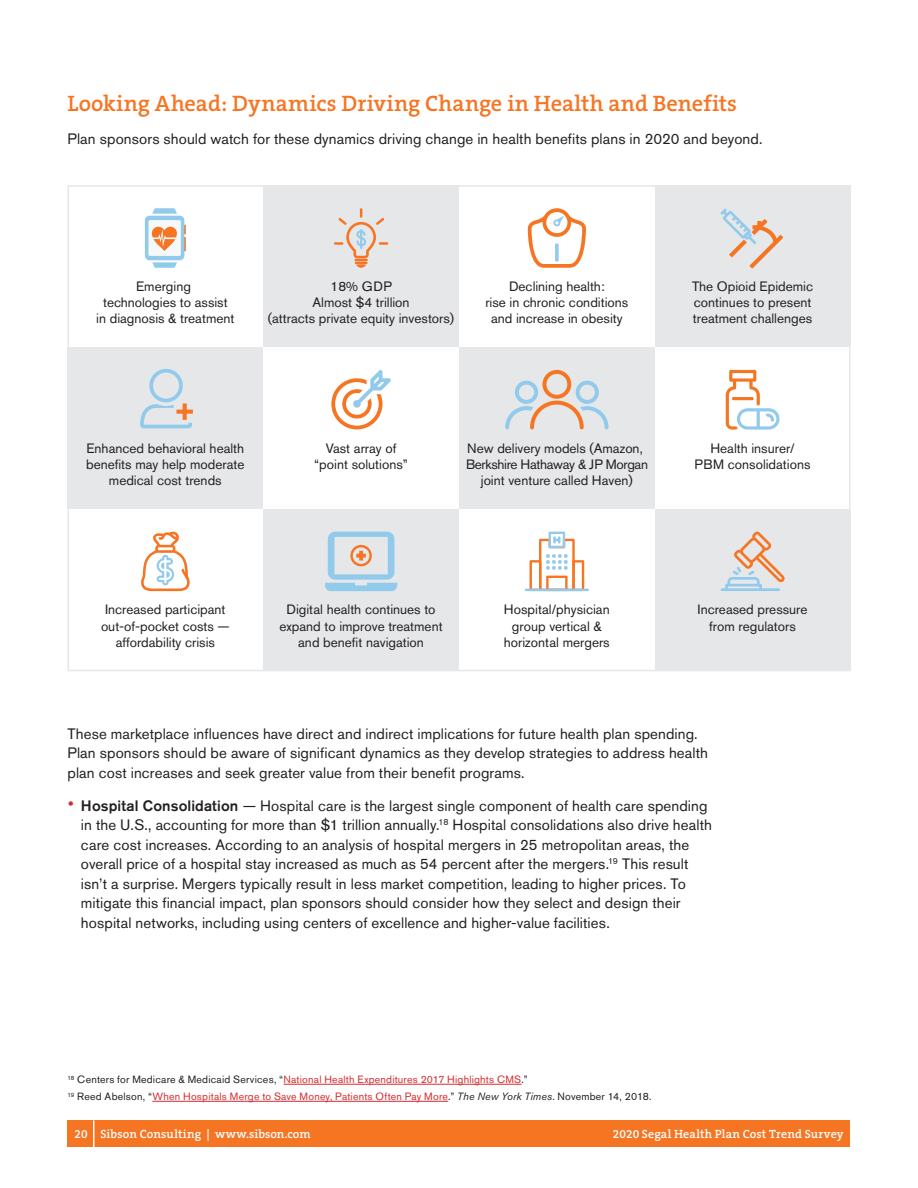
<style>
.page{position:relative;width:918px;height:1188px;background:#fff}
.page>*{position:absolute;margin:0;border:0;box-sizing:border-box;transform-origin:0 0}
.t1{font:600 22.5px "The Serif B W6";color:#f57523}
.t2{font:15px/19.5px "Akzidenz Grotesk BE";letter-spacing:.005em;color:#231f20}
.t3{font:13.5px/16.2px "Akzidenz Grotesk BE";color:#231f20;text-align:center}
.t4{font:600 12px "The Serif B W6";letter-spacing:.01em;color:#fff}
.t5{font:10.5px/17.1px "Akzidenz Grotesk BE";letter-spacing:.02em;color:#d52b2e}
.s1{font-weight:500}
.s2{color:#231f20}
.s3{font-style:italic;color:#231f20}
</style>
<div class="page">
<div style="left:68px;top:1120px;width:782px;height:28px;background:#f57523"></div>
<svg style="left:93px;top:1120px;width:1px;height:27px"></svg>
<svg style="left:68px;top:185px;width:782px;height:486px"></svg>
<div style="left:263px;top:185px;width:196px;height:162px;background:#e6e7e9"></div>
<div style="left:655px;top:185px;width:195px;height:162px;background:#e6e7e9"></div>
<div style="left:263px;top:509px;width:196px;height:162px;background:#e6e7e9"></div>
<div style="left:655px;top:509px;width:195px;height:162px;background:#e6e7e9"></div>
<div style="left:68px;top:347px;width:195px;height:162px;background:#e6e7e9"></div>
<div style="left:459px;top:347px;width:196px;height:162px;background:#e6e7e9"></div>
<svg style="left:721px;top:532px;width:64px;height:59px"></svg>
<svg style="left:530px;top:532px;width:54px;height:57px"></svg>
<hr style="left:525px;top:589px;width:64px;height:2px;background:#92caec">
<svg style="left:140px;top:369px;width:53px;height:59px"></svg>
<svg style="left:141px;top:532px;width:49px;height:59px"></svg>
<svg style="left:726px;top:370px;width:54px;height:60px"></svg>
<hr style="left:732px;top:397px;width:22px;height:3px;background:#f57523;border-radius:2px">
<svg style="left:325px;top:532px;width:72px;height:59px"></svg>
<svg style="left:331px;top:370px;width:60px;height:59px"></svg>
<svg style="left:505px;top:370px;width:104px;height:59px"></svg>
<svg style="left:528px;top:208px;width:58px;height:60px"></svg>
<svg style="left:555px;top:244px;width:4px;height:18px"></svg>
<svg style="left:334px;top:208px;width:54px;height:60px"></svg>
<svg style="left:145px;top:208px;width:41px;height:60px"></svg>
<svg style="left:720px;top:208px;width:64px;height:61px"></svg>
<hr style="left:284px;top:1084px;width:238px;height:1px;background:#d52b2e">
<hr style="left:152px;top:1101px;width:296px;height:1px;background:#d52b2e">
<h1 class="t1" style="left:68px;top:89px;width:671px">Looking Ahead: Dynamics Driving Change in Health and Benefits</h1>
<p class="t2" style="left:68px;top:129px;width:697px">Plan sponsors should watch for these dynamics driving change in health benefits plans in 2020 and beyond.</p>
<p class="t3" style="left:96px;top:278px;width:140px">Emerging<br>technologies to assist<br>in diagnosis &amp; treatment</p>
<p class="t3" style="left:268px;top:278px;width:188px">18% GDP<br>Almost $4 trillion<br>(attracts private equity investors)</p>
<p class="t3" style="left:485px;top:278px;width:144px">Declining health:<br>rise in chronic conditions and increase in obesity</p>
<p class="t3" style="left:692px;top:278px;width:122px;text-align:left">The Opioid Epidemic continues to present treatment challenges</p>
<p class="t3" style="left:86px;top:440px;width:160px">Enhanced behavioral health benefits may help moderate medical cost trends</p>
<p class="t3" style="left:314px;top:440px;width:95px">Vast array of “point solutions”</p>
<p class="t3" style="left:466px;top:440px;width:184px">New delivery models (Amazon,<br>Berkshire Hathaway &amp; JP Morgan joint venture called Haven)</p>
<p class="t3" style="left:695px;top:440px;width:117px">Health insurer/<br>PBM consolidations</p>
<p class="t3" style="left:101px;top:601px;width:130px">Increased participant out-of-pocket costs — affordability crisis</p>
<p class="t3" style="left:280px;top:601px;width:165px">Digital health continues to expand to improve treatment and benefit navigation</p>
<p class="t3" style="left:504px;top:601px;width:107px">Hospital/physician group vertical &amp; horizontal mergers</p>
<p class="t3" style="left:698px;top:601px;width:111px">Increased pressure from regulators</p>
<p class="t2" style="left:67px;top:723px;width:642px">These marketplace influences have direct and indirect implications for future health plan spending.<br>Plan sponsors should be aware of significant dynamics as they develop strategies to address health plan cost increases and seek greater value from their benefit programs.</p>
<p class="t2" style="left:81px;top:795px;width:632px"><span class="s1">Hospital Consolidation</span> — Hospital care is the largest single component of health care spending in the U.S., accounting for more than $1 trillion annually.<sup>18</sup> Hospital consolidations also drive health care cost increases. According to an analysis of hospital mergers in 25 metropolitan areas, the overall price of a hospital stay increased as much as 54 percent after the mergers.<sup>19</sup> This result isn’t a surprise. Mergers typically result in less market competition, leading to higher prices. To mitigate this financial impact, plan sponsors should consider how they select and design their hospital networks, including using centers of excellence and higher-value facilities.</p>
<p class="t5" style="left:67px;top:1071px;width:586px"><sup>18</sup> <span class="s2">Centers for Medicare &amp; Medicaid Services, “</span>National Health Expenditures 2017 Highlights CMS<span class="s2">.”<br></span><sup>19</sup> <span class="s2">Reed Abelson, “</span>When Hospitals Merge to Save Money, Patients Often Pay More<span class="s2">.”</span> <span class="s3">The New York Times</span><span class="s2">. November 14, 2018.</span></p>
<p class="t4" style="left:75px;top:1127px;width:238px">20 Sibson Consulting | www.sibson.com</p>
<p class="t4" style="left:613px;top:1127px;width:232px">2020 Segal Health Plan Cost Trend Survey</p>
</div>
